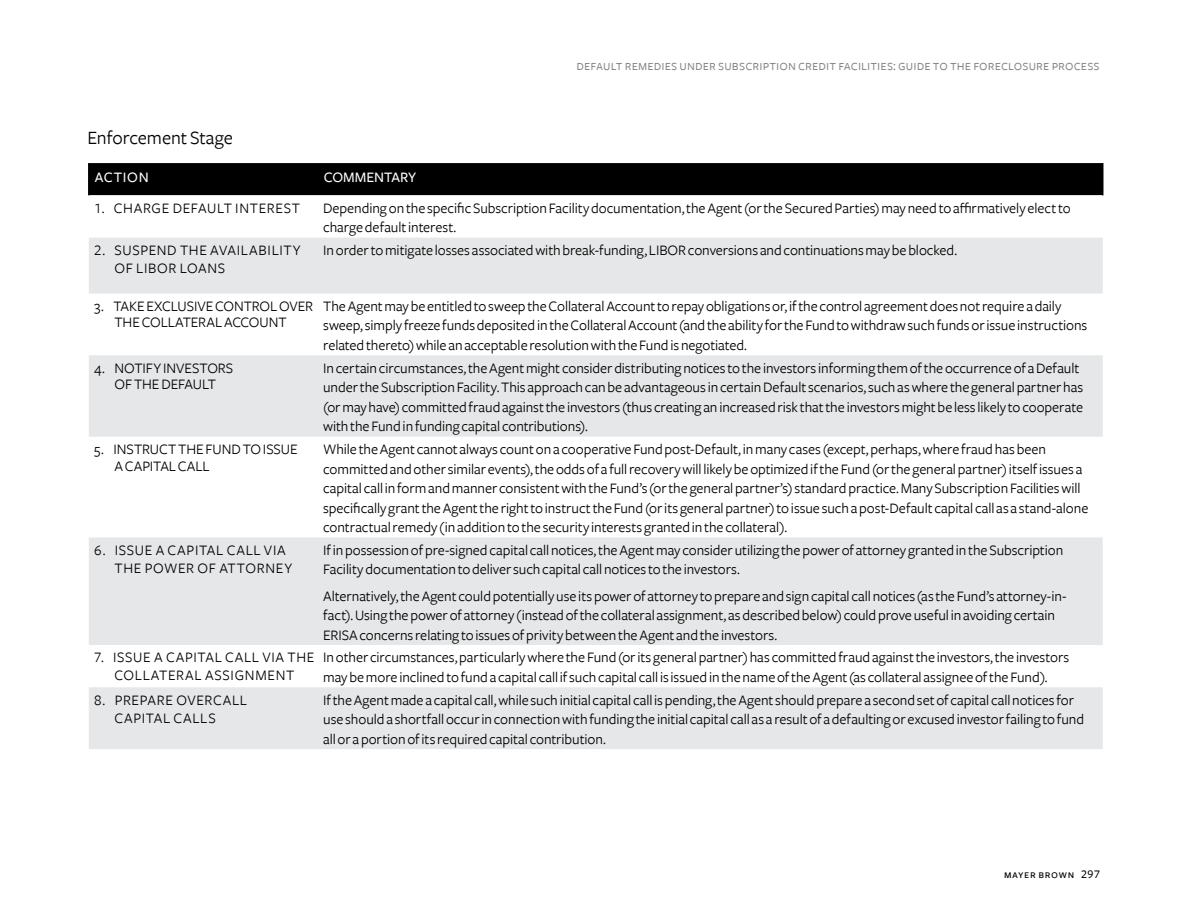
<style>
.page{position:relative;width:1188px;height:918px;background:#fff}
.page>*{position:absolute;margin:0;border:0;box-sizing:border-box;transform-origin:0 0}
.t1{font:19.5px "Freight Sans";letter-spacing:-.005em;color:#000}
.t2{font:15px/19.5px "Freight Sans";letter-spacing:-.005em;color:#000}
.t3{font:15px/18px "Freight Sans Book SC";letter-spacing:.045em;color:#000}
.t4{font:15px "Freight Sans Book SC";letter-spacing:.005em;color:#808285}
.t5{font:500 15px "Freight Sans";color:#fff}
.t6{font:12px "Freight Sans Medium SC";letter-spacing:.04em;color:#000}
</style>
<div class="page">
<div style="left:90px;top:163px;width:1012px;height:32px;background:#000"></div>
<svg style="left:89px;top:238px;width:1014px;height:511px;fill:#e6e7e8"></svg>
<hr style="left:88px;top:163px;width:2px;height:32px;background:#000">
<hr style="left:1102px;top:163px;width:1px;height:32px;background:#000">
<h1 class="t1" style="left:87px;top:127px;width:147px">Enforcement Stage</h1>
<p class="t4" style="left:577px;top:57px;width:525px">default remedies under subscription credit facilities: guide to the foreclosure process</p>
<p class="t5" style="left:95px;top:169px;width:55px">ACTION</p>
<p class="t5" style="left:324px;top:169px;width:94px">COMMENTARY</p>
<p class="t3" style="left:94px;top:199px;width:207px">1. CHARGE DEFAULT INTEREST</p>
<p class="t2" style="left:323px;top:198px;width:749px">Depending on the specific Subscription Facility documentation, the Agent (or the Secured Parties) may need to affirmatively elect to charge default interest.</p>
<p class="t3" style="left:114px;top:241px;width:188px;text-indent:-20px">2. SUSPEND THE AVAILABILITY<br>OF LIBOR LOANS</p>
<p class="t2" style="left:323px;top:241px;width:635px">In order to mitigate losses associated with break-funding, LIBOR conversions and continuations may be blocked.</p>
<p class="t2" style="left:94px;top:298px;width:220px;line-height:16.5px;text-align:center">3. TAKE EXCLUSIVE CONTROL OVER<br>THE COLLATERAL ACCOUNT</p>
<p class="t2" style="left:323px;top:297px;width:766px">The Agent may be entitled to sweep the Collateral Account to repay obligations or, if the control agreement does not require a daily sweep, simply freeze funds deposited in the Collateral Account (and the ability for the Fund to withdraw such funds or issue instructions related thereto) while an acceptable resolution with the Fund is negotiated.</p>
<p class="t2" style="left:94px;top:360px;width:141px;line-height:16.5px;text-align:center">4. NOTIFY INVESTORS<br>OF THE DEFAULT</p>
<p class="t2" style="left:323px;top:358px;width:762px">In certain circumstances, the Agent might consider distributing notices to the investors informing them of the occurrence of a Default under the Subscription Facility. This approach can be advantageous in certain Default scenarios, such as where the general partner has (or may have) committed fraud against the investors (thus creating an increased risk that the investors might be less likely to cooperate with the Fund in funding capital contributions).</p>
<p class="t2" style="left:114px;top:441px;width:185px;line-height:16.5px;text-indent:-20px">5. INSTRUCT THE FUND TO ISSUE<br>A CAPITAL CALL</p>
<p class="t2" style="left:323px;top:440px;width:767px">While the Agent cannot always count on a cooperative Fund post-Default, in many cases (except, perhaps, where fraud has been committed and other similar events), the odds of a full recovery will likely be optimized if the Fund (or the general partner) itself issues a capital call in form and manner consistent with the Fund’s (or the general partner’s) standard practice. Many Subscription Facilities will specifically grant the Agent the right to instruct the Fund (or its general partner) to issue such a post-Default capital call as a stand-alone contractual remedy (in addition to the security interests granted in the collateral).</p>
<p class="t3" style="left:114px;top:541px;width:179px;text-indent:-20px">6. ISSUE A CAPITAL CALL VIA<br>THE POWER OF ATTORNEY</p>
<p class="t2" style="left:323px;top:541px;width:742px">If in possession of pre-signed capital call notices, the Agent may consider utilizing the power of attorney granted in the Subscription<br>Facility documentation to deliver such capital call notices to the investors.</p>
<p class="t2" style="left:323px;top:586px;width:745px">Alternatively, the Agent could potentially use its power of attorney to prepare and sign capital call notices (as the Fund’s attorney-in&shy;fact). Using the power of attorney (instead of the collateral assignment, as described below) could prove useful in avoiding certain<br>ERISA concerns relating to issues of privity between the Agent and the investors.</p>
<p class="t3" style="left:94px;top:649px;width:222px;text-align:center">7. ISSUE A CAPITAL CALL VIA THE<br>COLLATERAL ASSIGNMENT</p>
<p class="t2" style="left:323px;top:648px;width:748px">In other circumstances, particularly where the Fund (or its general partner) has committed fraud against the investors, the investors may be more inclined to fund a capital call if such capital call is issued in the name of the Agent (as collateral assignee of the Fund).</p>
<p class="t3" style="left:114px;top:691px;width:134px;text-indent:-20px">8. PREPARE OVERCALL<br>CAPITAL CALLS</p>
<p class="t2" style="left:323px;top:690px;width:762px">If the Agent made a capital call, while such initial capital call is pending, the Agent should prepare a second set of capital call notices for use should a shortfall occur in connection with funding the initial capital call as a result of a defaulting or excused investor failing to fund all or a portion of its required capital contribution.</p>
<p class="t6" style="left:1004px;top:867px;width:98px">mayer brown 297</p>
</div>
